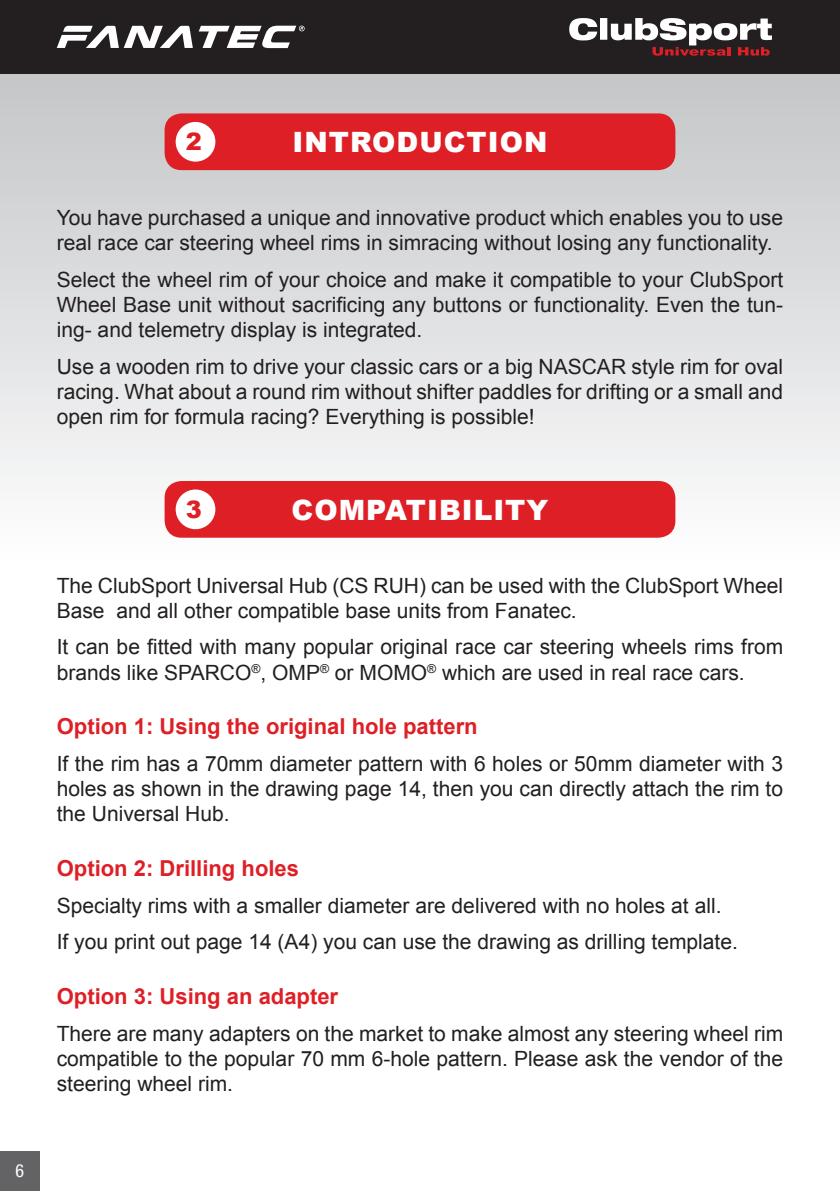
<style>
.page{position:relative;width:840px;height:1191px;background:#fff}
.page>*{position:absolute;margin:0;border:0;box-sizing:border-box;transform-origin:0 0}
.t1{font:900 28px "Arial";letter-spacing:.035em;color:#fff}
.t2{font:900 24px "Arial";color:#de1f26}
.t3{font:700 22px "Arial";color:#de1f26}
.t4{font:21px/25.2px "Arial";color:#231f20}
.t5{font:condensed 18px "Helvetica Neue LT Std";color:#fff}
</style>
<div class="page">
<svg style="left:0;top:74px;width:839px;height:464px"></svg>
<svg style="left:839px;top:0;width:1px;height:484px"></svg>
<div style="left:0;top:1151px;width:39px;height:40px;background:#636366"></div>
<div style="left:0;top:0;width:839px;height:74px;background:#231f20"></div>
<svg style="left:57px;top:26px;width:247px;height:22px"></svg>
<svg style="left:569px;top:18px;width:202px;height:38px"></svg>
<div style="left:164px;top:113px;width:511px;height:57px;background:#de1f26;border-radius:17px"></div>
<div style="left:164px;top:481px;width:511px;height:57px;background:#de1f26;border-radius:17px"></div>
<div style="left:175px;top:122px;width:40px;height:40px;background:#fff;border-radius:50%"></div>
<div style="left:175px;top:489px;width:40px;height:40px;background:#fff;border-radius:50%"></div>
<p class="t5" style="left:15px;top:1160px;width:10px">6</p>
<p class="t2" style="left:185px;top:124px;width:18px">2</p>
<h1 class="t1" style="left:292px;top:122px;width:256px">INTRODUCTION</h1>
<p class="t4" style="left:57px;top:205px;width:727px">You have purchased a unique and innovative product which enables you to use real race car steering wheel rims in simracing without losing any functionality.</p>
<p class="t4" style="left:57px;top:267px;width:727px;text-align:justify">Select the wheel rim of your choice and make it compatible to your ClubSport Wheel Base unit without sacrificing any buttons or functionality. Even the tun&shy;ing- and telemetry display is integrated.</p>
<p class="t4" style="left:57px;top:354px;width:727px;text-align:justify">Use a wooden rim to drive your classic cars or a big NASCAR style rim for oval racing. What about a round rim without shifter paddles for drifting or a small and open rim for formula racing? Everything is possible!</p>
<p class="t2" style="left:185px;top:492px;width:18px">3</p>
<h1 class="t1" style="left:291px;top:490px;width:258px">COMPATIBILITY</h1>
<p class="t4" style="left:57px;top:572px;width:727px">The ClubSport Universal Hub (CS RUH) can be used with the ClubSport Wheel<br>Base and all other compatible base units from Fanatec.</p>
<p class="t4" style="left:57px;top:634px;width:727px">It can be fitted with many popular original race car steering wheels rims from brands like SPARCO<sup>®</sup>, OMP<sup>®</sup> or MOMO<sup>®</sup> which are used in real race cars.</p>
<p class="t3" style="left:57px;top:711px;width:422px">Option 1: Using the original hole pattern</p>
<p class="t4" style="left:57px;top:751px;width:727px;text-align:justify">If the rim has a 70mm diameter pattern with 6 holes or 50mm diameter with 3 holes as shown in the drawing page 14, then you can directly attach the rim to the Universal Hub.</p>
<p class="t3" style="left:57px;top:853px;width:244px">Option 2: Drilling holes</p>
<p class="t4" style="left:57px;top:887px;width:682px;line-height:36.6px">Specialty rims with a smaller diameter are delivered with no holes at all.<br>If you print out page 14 (A4) you can use the drawing as drilling template.</p>
<p class="t3" style="left:57px;top:980px;width:283px">Option 3: Using an adapter</p>
<p class="t4" style="left:57px;top:1020px;width:727px;text-align:justify">There are many adapters on the market to make almost any steering wheel rim compatible to the popular 70 mm 6-hole pattern. Please ask the vendor of the steering wheel rim.</p>
</div>
